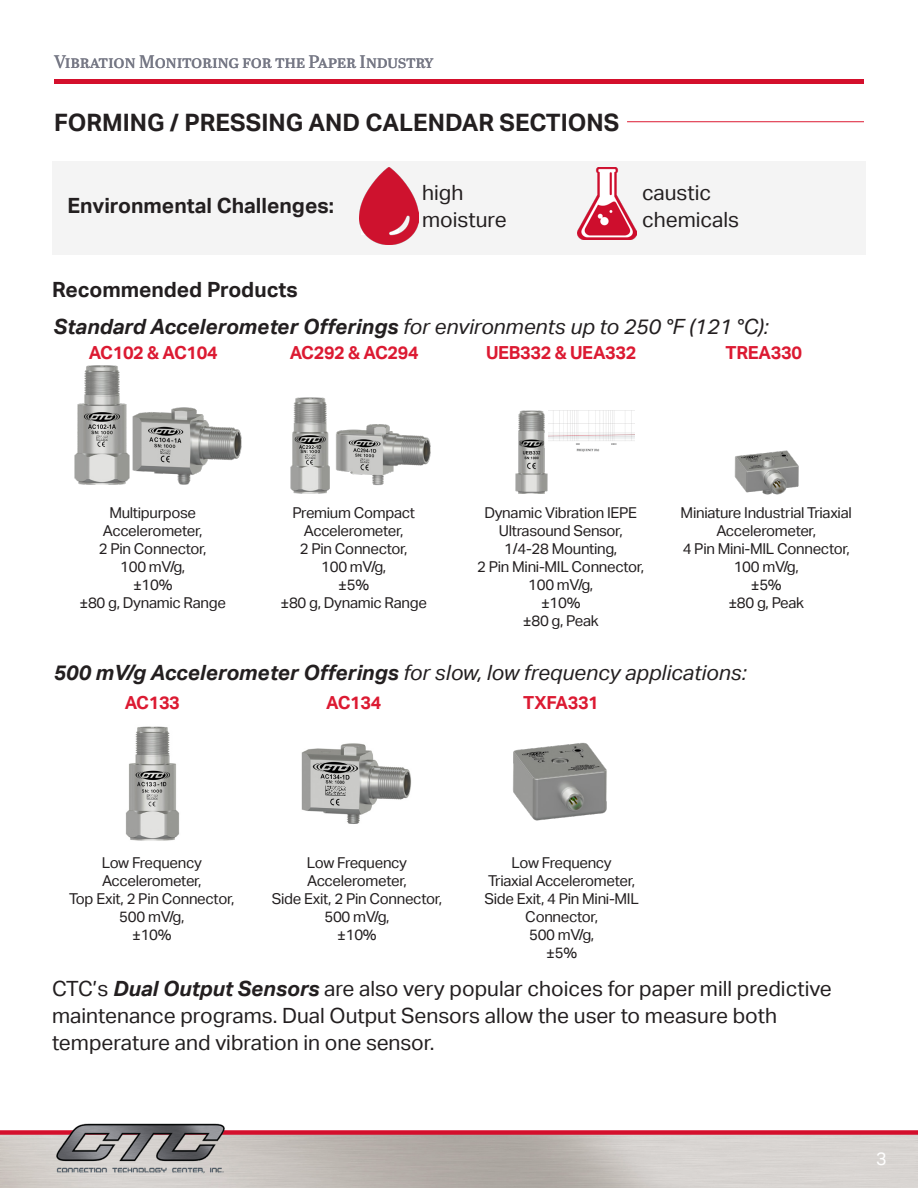
<style>
.page{position:relative;width:918px;height:1188px;background:#fff}
.page>*{position:absolute;margin:0;border:0;box-sizing:border-box;transform-origin:0 0}
.Section_Heading{font:700 24px "Aktiv Grotesk";color:#231f20}
.Section_Heading-2{font:21px/27px "Aktiv Grotesk";color:#231f20}
.Section_Heading-3{font:italic 21px "Aktiv Grotesk";color:#231f20}
.Section_Heading-4{font:700 21px "Aktiv Grotesk";color:#231f20}
.t1{font:700 18px "Aktiv Grotesk";letter-spacing:-.02em;color:#dc1a32}
.Top_of_Page{font:18px "Abril Text";letter-spacing:-.015em;color:#767885}
.t2{font:18px "Aktiv Grotesk";color:#fff}
.t3{font:15px/18px "Aktiv Grotesk";letter-spacing:-.02em;color:#231f20;text-align:center}
.s1{font-weight:700}
.s2{font-weight:700;font-style:italic}
</style>
<div class="page">
<div style="left:0;top:1130px;width:918px;height:5px;background:#d40f2c"></div>
<img style="left:54px;top:1123px;width:172px;height:65px">
<div style="left:54px;top:79px;width:810px;height:5px;background:#d40f2c"></div>
<div style="left:53px;top:162px;width:813px;height:93px;background:#f4f4f4"></div>
<img style="left:577px;top:167px;width:59px;height:73px">
<img style="left:359px;top:167px;width:60px;height:77px">
<hr style="left:627px;top:121px;width:237px;height:1px;background:#dc1a32">
<img style="left:74px;top:365px;width:54px;height:120px">
<img style="left:128px;top:407px;width:114px;height:78px">
<img style="left:290px;top:397px;width:40px;height:97px">
<img style="left:336px;top:424px;width:95px;height:61px">
<img style="left:515px;top:410px;width:66px;height:84px">
<img style="left:734px;top:450px;width:65px;height:45px">
<img style="left:549px;top:410px;width:85px;height:41px">
<img style="left:126px;top:726px;width:54px;height:115px">
<img style="left:301px;top:743px;width:111px;height:81px">
<img style="left:513px;top:742px;width:94px;height:79px">
<p class="Top_of_Page" style="left:54px;top:49px;width:381px">Vibration Monitoring for the Paper Industry</p>
<p class="Section_Heading" style="left:54px;top:109px;width:567px">FORMING / PRESSING AND CALENDAR SECTIONS</p>
<p class="Section_Heading-4" style="left:68px;top:193px;width:268px">Environmental Challenges:</p>
<p class="Section_Heading-2" style="left:422px;top:179px;width:86px">high moisture</p>
<p class="Section_Heading-2" style="left:642px;top:179px;width:98px">caustic chemicals</p>
<p class="Section_Heading-4" style="left:52px;top:278px;width:247px">Recommended Products</p>
<p class="Section_Heading-3" style="left:54px;top:314px;width:716px"><span class="s1">Standard Accelerometer Offerings</span> for environments up to 250 °F (121 °C):</p>
<p class="t1" style="left:89px;top:342px;width:131px">AC102 &amp; AC104</p>
<p class="t1" style="left:290px;top:342px;width:131px">AC292 &amp; AC294</p>
<p class="t1" style="left:486px;top:342px;width:152px">UEB332 &amp; UEA332</p>
<p class="t1" style="left:726px;top:342px;width:78px">TREA330</p>
<p class="t3" style="left:99px;top:503px;width:109px">Multipurpose<br>Accelerometer,<br>2 Pin Connector,<br>100 mV/g,</p>
<p class="t3" style="left:133px;top:575px;width:41px">±10%</p>
<p class="t3" style="left:79px;top:593px;width:148px">±80 g, Dynamic Range</p>
<p class="t3" style="left:292px;top:503px;width:124px">Premium Compact<br>Accelerometer,<br>2 Pin Connector,<br>100 mV/g,</p>
<p class="t3" style="left:338px;top:575px;width:32px">±5%</p>
<p class="t3" style="left:280px;top:593px;width:148px">±80 g, Dynamic Range</p>
<p class="t3" style="left:484px;top:503px;width:154px">Dynamic Vibration IEPE<br>Ultrasound Sensor,<br>1/4-28 Mounting,</p>
<p class="t3" style="left:477px;top:557px;width:169px">2 Pin Mini-MIL Connector,<br>100 mV/g,</p>
<p class="t3" style="left:541px;top:593px;width:41px">±10%</p>
<p class="t3" style="left:523px;top:611px;width:77px">±80 g, Peak</p>
<p class="t3" style="left:681px;top:503px;width:173px">Miniature Industrial Triaxial<br>Accelerometer,<br>4 Pin Mini-MIL Connector,<br>100 mV/g,<br>±5%</p>
<p class="t3" style="left:728px;top:593px;width:77px">±80 g, Peak</p>
<p class="Section_Heading-3" style="left:54px;top:661px;width:694px"><span class="s1">500 mV/g Accelerometer Offerings</span> for slow, low frequency applications:</p>
<p class="t1" style="left:125px;top:693px;width:57px">AC133</p>
<p class="t1" style="left:326px;top:693px;width:57px">AC134</p>
<p class="t1" style="left:523px;top:693px;width:77px">TXFA331</p>
<p class="t3" style="left:488px;top:854px;width:148px">Low Frequency<br>Triaxial Accelerometer,</p>
<p class="t3" style="left:484px;top:890px;width:156px">Side Exit, 4 Pin Mini-MIL<br>Connector,</p>
<p class="t3" style="left:529px;top:926px;width:67px">500 mV/g,</p>
<p class="t3" style="left:546px;top:944px;width:32px">±5%</p>
<p class="Section_Heading-2" style="left:52px;top:975px;width:781px">CTC’s <span class="s2">Dual Output Sensors</span> are also very popular choices for paper mill predictive maintenance programs. Dual Output Sensors allow the user to measure both temperature and vibration in one sensor.</p>
<p class="t3" style="left:102px;top:854px;width:102px;text-align:left">Low Frequency<br>Accelerometer,</p>
<p class="t3" style="left:69px;top:890px;width:167px">Top Exit, 2 Pin Connector,</p>
<p class="t3" style="left:119px;top:908px;width:67px">500 mV/g,</p>
<p class="t3" style="left:132px;top:926px;width:41px">±10%</p>
<p class="t3" style="left:307px;top:854px;width:102px;text-align:left">Low Frequency<br>Accelerometer,</p>
<p class="t3" style="left:272px;top:890px;width:172px">Side Exit, 2 Pin Connector,</p>
<p class="t3" style="left:324px;top:908px;width:67px">500 mV/g,</p>
<p class="t3" style="left:337px;top:926px;width:41px">±10%</p>
<p class="t2" style="left:876px;top:1148px;width:12px">3</p>
</div>
